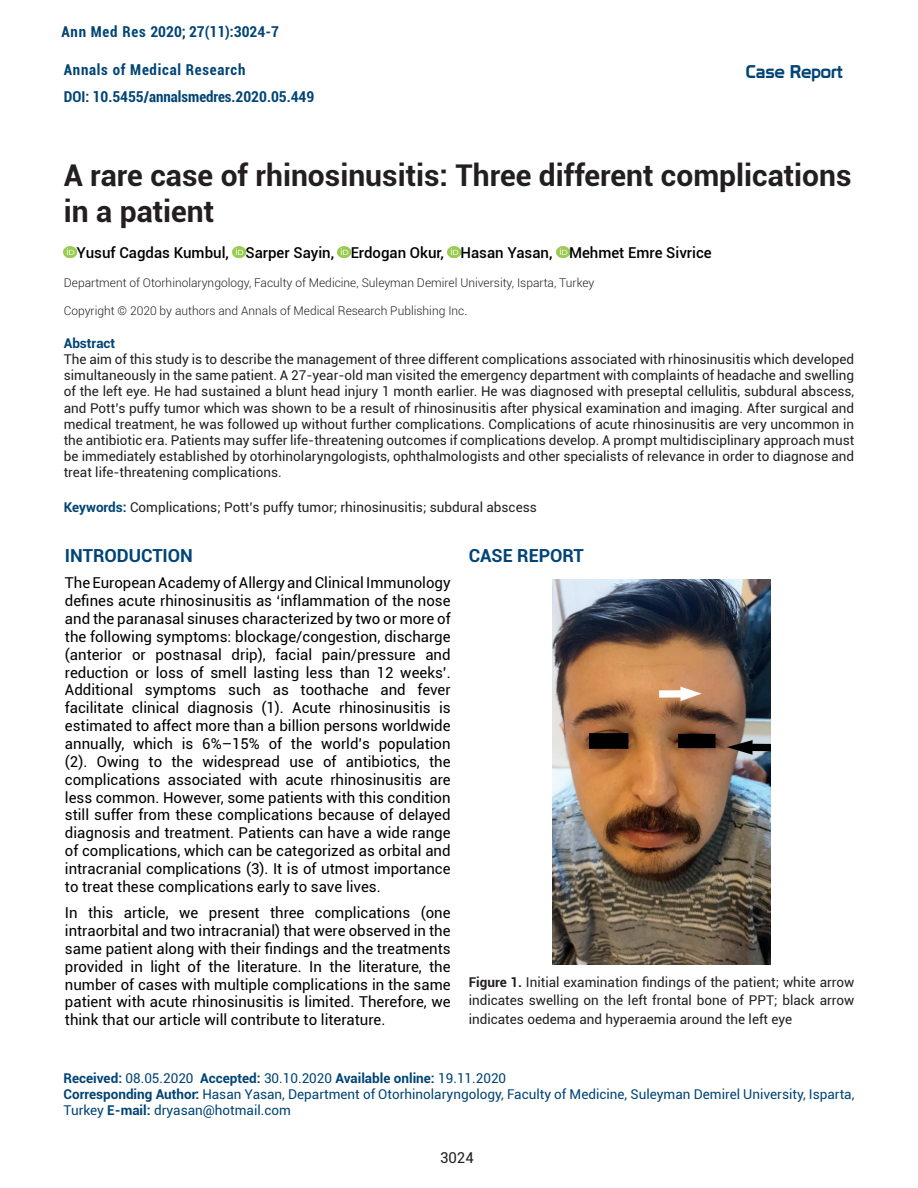
<style>
.page{position:relative;width:918px;height:1188px;background:#fff}
.page>*{position:absolute;margin:0;border:0;box-sizing:border-box;transform-origin:0 0}
.t1{font:700 30px/36px "Roboto";color:#231f20}
.t2{font:700 18px "Roboto";color:#004475}
.t3{font:18px "Prototype";color:#004475}
.t4{font:15px/17.9px "Roboto";color:#000;text-align:justify}
.t5{font:700 condensed 15px/26.5px "Roboto";color:#004475}
.t6{font:500 15px "Roboto";color:#000}
.t7{font:15px "Roboto";color:#231f20}
.t8{font:13.5px/16.2px "Roboto";color:#231f20;text-align:justify}
.t9{font:13.5px/16.2px "Roboto";color:#004475}
.t10{font:700 13.5px "Roboto";color:#004475}
.t11{font:300 12px "Roboto";color:#231f20}
.s1{font-weight:700;color:#004475}
.s2{font-weight:700}
</style>
<div class="page">
<svg style="left:64px;top:246px;width:13px;height:12px"></svg>
<svg style="left:233px;top:246px;width:13px;height:12px"></svg>
<svg style="left:338px;top:246px;width:13px;height:12px"></svg>
<svg style="left:448px;top:246px;width:13px;height:12px"></svg>
<svg style="left:556px;top:246px;width:13px;height:12px"></svg>
<img style="left:553px;top:580px;width:218px;height:385px">
<p class="t5" style="left:61px;top:18px;width:219px">Ann Med Res 2020; 27(11):3024-7</p>
<p class="t5" style="left:64px;top:56px;width:252px">Annals of Medical Research<br>DOI: 10.5455/annalsmedres.2020.05.449</p>
<p class="t3" style="left:746px;top:61px;width:99px">Case Report</p>
<h1 class="t1" style="left:64px;top:156px;width:789px">A rare case of rhinosinusitis: Three different complications in a patient</h1>
<p class="t6" style="left:77px;top:242px;width:637px">Yusuf Cagdas Kumbul, Sarper Sayin, Erdogan Okur, Hasan Yasan, Mehmet Emre Sivrice</p>
<p class="t11" style="left:64px;top:274px;width:532px">Department of Otorhinolaryngology, Faculty of Medicine, Suleyman Demirel University, Isparta, Turkey</p>
<p class="t11" style="left:64px;top:303px;width:405px">Copyright © 2020 by authors and Annals of Medical Research Publishing Inc.</p>
<p class="t10" style="left:64px;top:333px;width:53px">Abstract</p>
<p class="t8" style="left:64px;top:351px;width:792px">The aim of this study is to describe the management of three different complications associated with rhinosinusitis which developed simultaneously in the same patient. A 27-year-old man visited the emergency department with complaints of headache and swelling of the left eye. He had sustained a blunt head injury 1 month earlier. He was diagnosed with preseptal cellulitis, subdural abscess, and Pott’s puffy tumor which was shown to be a result of rhinosinusitis after physical examination and imaging. After surgical and medical treatment, he was followed up without further complications. Complications of acute rhinosinusitis are very uncommon in the antibiotic era. Patients may suffer life-threatening outcomes if complications develop. A prompt multidisciplinary approach must be immediately established by otorhinolaryngologists, ophthalmologists and other specialists of relevance in order to diagnose and treat life-threatening complications.</p>
<p class="t8" style="left:64px;top:498px;width:475px"><span class="s1">Keywords:</span> Complications; Pott’s puffy tumor; rhinosinusitis; subdural abscess</p>
<p class="t2" style="left:65px;top:543px;width:130px">INTRODUCTION</p>
<p class="t4" style="left:65px;top:574px;width:387px">The European Academy of Allergy and Clinical Immunology defines acute rhinosinusitis as ‘inflammation of the nose and the paranasal sinuses characterized by two or more of the following symptoms: blockage/congestion, discharge (anterior or postnasal drip), facial pain/pressure and reduction or loss of smell lasting less than 12 weeks’.<br>Additional symptoms such as toothache and fever facilitate clinical diagnosis (1). Acute rhinosinusitis is estimated to affect more than a billion persons worldwide annually, which is 6%–15% of the world’s population (2). Owing to the widespread use of antibiotics, the complications associated with acute rhinosinusitis are less common. However, some patients with this condition still suffer from these complications because of delayed diagnosis and treatment. Patients can have a wide range of complications, which can be categorized as orbital and intracranial complications (3). It is of utmost importance to treat these complications early to save lives.</p>
<p class="t4" style="left:65px;top:903px;width:387px">In this article, we present three complications (one intraorbital and two intracranial) that were observed in the same patient along with their findings and the treatments provided in light of the literature. In the literature, the number of cases with multiple complications in the same patient with acute rhinosinusitis is limited. Therefore, we think that our article will contribute to literature.</p>
<p class="t2" style="left:469px;top:543px;width:117px">CASE REPORT</p>
<p class="t8" style="left:469px;top:973px;width:387px;line-height:18.3px"><span class="s2">Figure 1.</span> Initial examination findings of the patient; white arrow indicates swelling on the left frontal bone of PPT; black arrow indicates oedema and hyperaemia around the left eye</p>
<p class="t9" style="left:64px;top:1070px;width:792px"><span class="s2">Received:</span> 08.05.2020 <span class="s2">Accepted:</span> 30.10.2020 <span class="s2">Available online:</span> 19.11.2020<br><span class="s2">Corresponding Author:</span> Hasan Yasan, Department of Otorhinolaryngology, Faculty of Medicine, Suleyman Demirel University, Isparta,<br>Turkey <span class="s2">E-mail:</span> dryasan@hotmail.com</p>
<p class="t7" style="left:440px;top:1147px;width:35px">3024</p>
</div>
